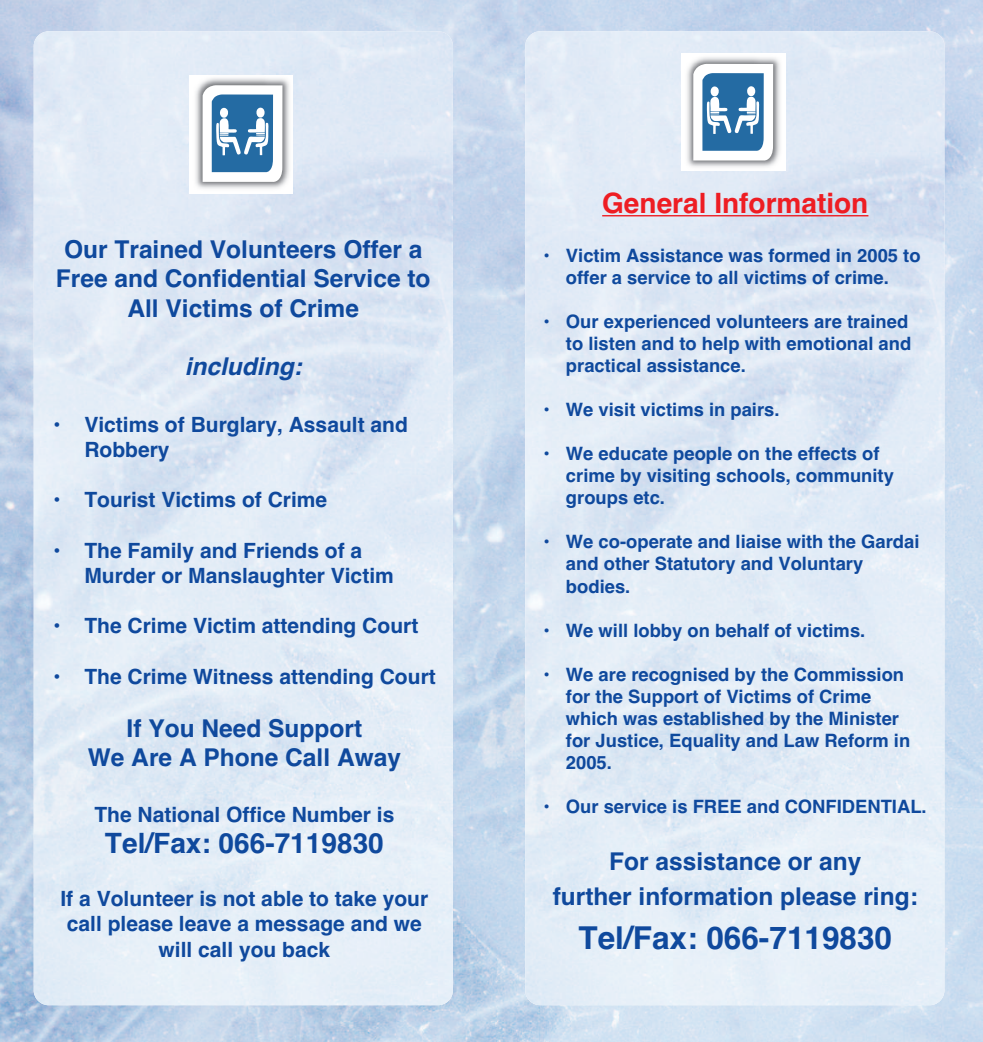
<style>
.page{position:relative;width:983px;height:1042px;background:#fff}
.page>*{position:absolute;margin:0;border:0;box-sizing:border-box;transform-origin:0 0}
.t1{font:700 31.5px "Helvetica";color:#0f499d}
.t2{font:700 28px "Helvetica";color:#0f499d}
.t3{font:700 28px "Helvetica";color:#ee1d23}
.t4{font:700 24.5px/29.4px "Helvetica";color:#0f499d;text-align:center}
.t5{font:italic 700 24.5px "Helvetica";color:#0f499d}
.t6{font:700 21px/25.2px "Helvetica";color:#0f499d}
.t7{font:700 18.38px/22.1px "Helvetica";color:#0f499d}
</style>
<div class="page">
<img style="left:0;top:0;width:982px;height:1042px">
<img style="left:34px;top:31px;width:419px;height:974px">
<img style="left:525px;top:31px;width:419px;height:974px">
<hr style="left:602px;top:215px;width:266px;height:1px;background:#ee1d23">
<img style="left:189px;top:76px;width:104px;height:117px">
<svg style="left:202px;top:85px;width:80px;height:97px"></svg>
<img style="left:681px;top:53px;width:104px;height:117px">
<svg style="left:693px;top:64px;width:80px;height:97px"></svg>
<h3 class="t4" style="left:56px;top:235px;width:376px">Our Trained Volunteers Offer a<br>Free and Confidential Service to<br>All Victims of Crime</h3>
<h3 class="t5" style="left:185px;top:352px;width:119px">including:</h3>
<p class="t6" style="left:84px;top:412px;width:325px;text-indent:-32px">• Victims of Burglary, Assault and<br>Robbery</p>
<p class="t6" style="left:52px;top:487px;width:277px">• Tourist Victims of Crime</p>
<p class="t6" style="left:84px;top:538px;width:311px;text-indent:-32px">• The Family and Friends of a<br>Murder or Manslaughter Victim</p>
<p class="t6" style="left:52px;top:613px;width:368px">• The Crime Victim attending Court</p>
<p class="t6" style="left:52px;top:664px;width:385px">• The Crime Witness attending Court</p>
<h3 class="t4" style="left:88px;top:713px;width:315px">If You Need Support<br>We Are A Phone Call Away</h3>
<p class="t6" style="left:94px;top:802px;width:301px">The National Office Number is</p>
<h2 class="t2" style="left:105px;top:827px;width:280px">Tel/Fax: 066-7119830</h2>
<p class="t6" style="left:60px;top:886px;width:369px;text-align:center">If a Volunteer is not able to take your call please leave a message and we will call you back</p>
<h2 class="t3" style="left:602px;top:187px;width:268px">General Information</h2>
<p class="t7" style="left:542px;top:244px;width:380px;text-align:center">• Victim Assistance was formed in 2005 to offer a service to all victims of crime.</p>
<p class="t7" style="left:566px;top:310px;width:347px;text-indent:-24px">• Our experienced volunteers are trained to listen and to help with emotional and practical assistance.</p>
<p class="t7" style="left:542px;top:399px;width:239px">• We visit victims in pairs.</p>
<p class="t7" style="left:566px;top:443px;width:329px;text-indent:-24px">• We educate people on the effects of crime by visiting schools, community groups etc.</p>
<p class="t7" style="left:566px;top:531px;width:355px;text-indent:-24px">• We co-operate and liaise with the Gardai and other Statutory and Voluntary bodies.</p>
<p class="t7" style="left:542px;top:619px;width:324px">• We will lobby on behalf of victims.</p>
<p class="t7" style="left:566px;top:663px;width:346px;text-indent:-24px">• We are recognised by the Commission for the Support of Victims of Crime which was established by the Minister for Justice, Equality and Law Reform in<br>2005.</p>
<p class="t7" style="left:542px;top:796px;width:386px">• Our service is FREE and CONFIDENTIAL.</p>
<h3 class="t4" style="left:552px;top:844px;width:366px;line-height:35px">For assistance or any<br>further information please ring:</h3>
<h1 class="t1" style="left:578px;top:919px;width:315px">Tel/Fax: 066-7119830</h1>
</div>
